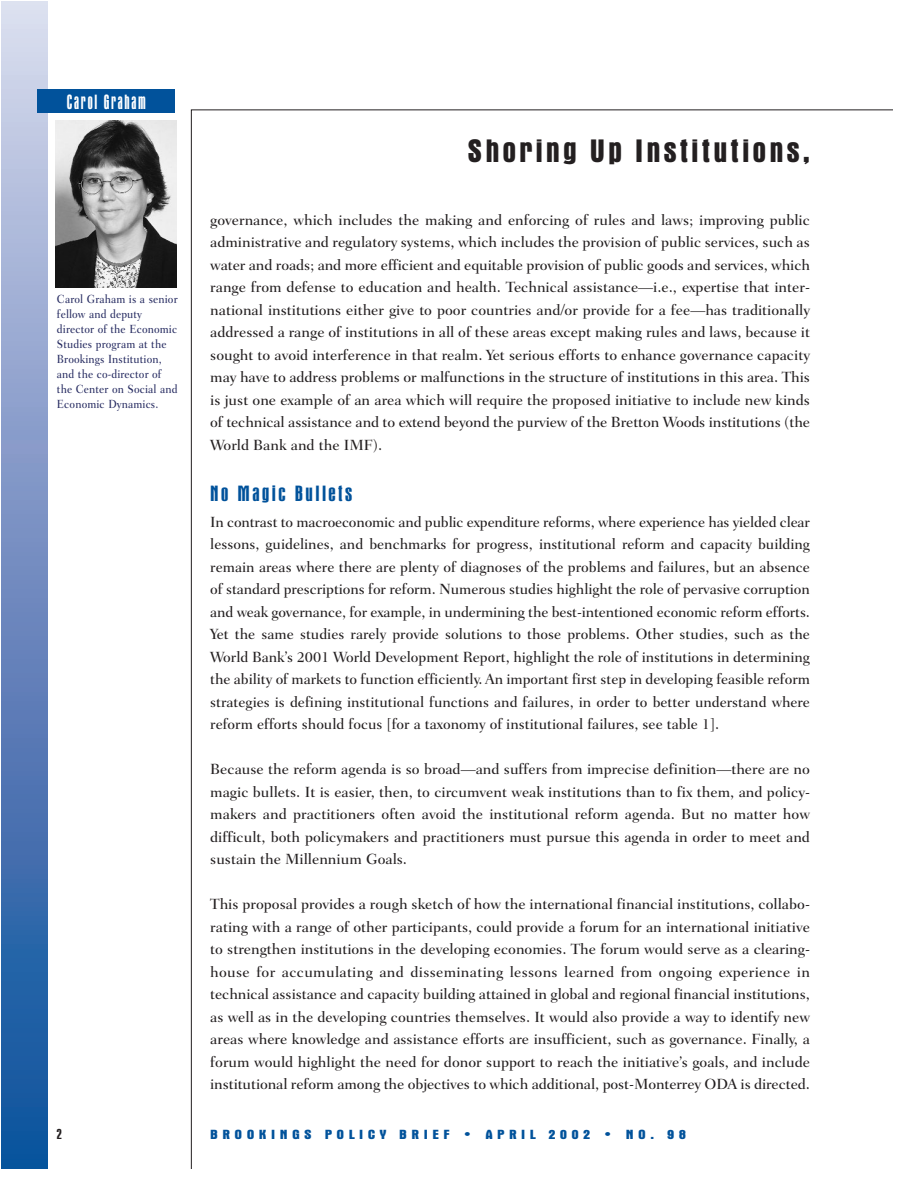
<style>
.page{position:relative;width:918px;height:1188px;background:#fff}
.page>*{position:absolute;margin:0;border:0;box-sizing:border-box;transform-origin:0 0}
.t1{font:700 condensed 33px "Aurora BT";letter-spacing:.09em;color:#231f20}
.t2{font:condensed 22.5px "Aurora BT";letter-spacing:.08em;color:#01529b;scale:1.35 1}
.t3{font:condensed 21px "Aurora BT";letter-spacing:.08em;color:#fff}
.t4{font:500 15px/22.5px "Fairfield LH";color:#231f20;text-align:justify}
.t5{font:condensed 15px "Aurora BT";color:#231f20;scale:1.35 1}
.t6{font:700 condensed 13.5px "Aurora BT";letter-spacing:.265em;color:#01529b;scale:1.25 1}
.t7{font:500 12px/15px "Fairfield LH";letter-spacing:.01em;color:#292e63;scale:.9 1}
</style>
<div class="page">
<div style="left:2px;top:2px;width:46px;height:1166px;background:linear-gradient(to bottom,#d9d5eb,#084a99)"></div>
<div style="left:37px;top:89px;width:138px;height:23px;background:#01529b"></div>
<img style="left:56px;top:120px;width:120px;height:167px">
<h3 class="t3" style="left:67px;top:94px;width:80px">Carol Graham</h3>
<p class="t7" style="left:57px;top:293px;width:136px">Carol Graham is a senior fellow and deputy director of the Economic<br>Studies program at the<br>Brookings Institution, and the co-director of the Center on Social and<br>Economic Dynamics.</p>
<h1 class="t1" style="left:468px;top:138px;width:344px">Shoring Up Institutions,</h1>
<p class="t4" style="left:210px;top:210px;width:601px">governance, which includes the making and enforcing of rules and laws; improving public administrative and regulatory systems, which includes the provision of public services, such as water and roads; and more efficient and equitable provision of public goods and services, which range from defense to education and health. Technical assistance—i.e., expertise that inter&shy;national institutions either give to poor countries and/or provide for a fee—has traditionally addressed a range of institutions in all of these areas except making rules and laws, because it sought to avoid interference in that realm. Yet serious efforts to enhance governance capacity may have to address problems or malfunctions in the structure of institutions in this area. This is just one example of an area which will require the proposed initiative to include new kinds of technical assistance and to extend beyond the purview of the Bretton Woods institutions (the World Bank and the IMF).</p>
<h2 class="t2" style="left:210px;top:485px;width:107px">No Magic Bullets</h2>
<p class="t4" style="left:210px;top:512px;width:601px">In contrast to macroeconomic and public expenditure reforms, where experience has yielded clear lessons, guidelines, and benchmarks for progress, institutional reform and capacity building remain areas where there are plenty of diagnoses of the problems and failures, but an absence of standard prescriptions for reform. Numerous studies highlight the role of pervasive corruption and weak governance, for example, in undermining the best-intentioned economic reform efforts.<br>Yet the same studies rarely provide solutions to those problems. Other studies, such as the World Bank’s 2001 World Development Report, highlight the role of institutions in determining the ability of markets to function efficiently. An important first step in developing feasible reform strategies is defining institutional functions and failures, in order to better understand where reform efforts should focus [for a taxonomy of institutional failures, see table 1].</p>
<p class="t4" style="left:210px;top:759px;width:601px">Because the reform agenda is so broad—and suffers from imprecise definition—there are no magic bullets. It is easier, then, to circumvent weak institutions than to fix them, and policy&shy;makers and practitioners often avoid the institutional reform agenda. But no matter how difficult, both policymakers and practitioners must pursue this agenda in order to meet and sustain the Millennium Goals.</p>
<p class="t4" style="left:210px;top:894px;width:601px">This proposal provides a rough sketch of how the international financial institutions, collabo&shy;rating with a range of other participants, could provide a forum for an international initiative to strengthen institutions in the developing economies. The forum would serve as a clearing&shy;house for accumulating and disseminating lessons learned from ongoing experience in technical assistance and capacity building attained in global and regional financial institutions, as well as in the developing countries themselves. It would also provide a way to identify new areas where knowledge and assistance efforts are insufficient, such as governance. Finally, a forum would highlight the need for donor support to reach the initiative’s goals, and include institutional reform among the objectives to which additional, post-Monterrey ODA is directed.</p>
<p class="t5" style="left:57px;top:1129px;width:5px">2</p>
<p class="t6" style="left:210px;top:1130px;width:382px">BROOKINGS POLICY BRIEF • APRIL 2002 • NO. 98</p>
</div>
